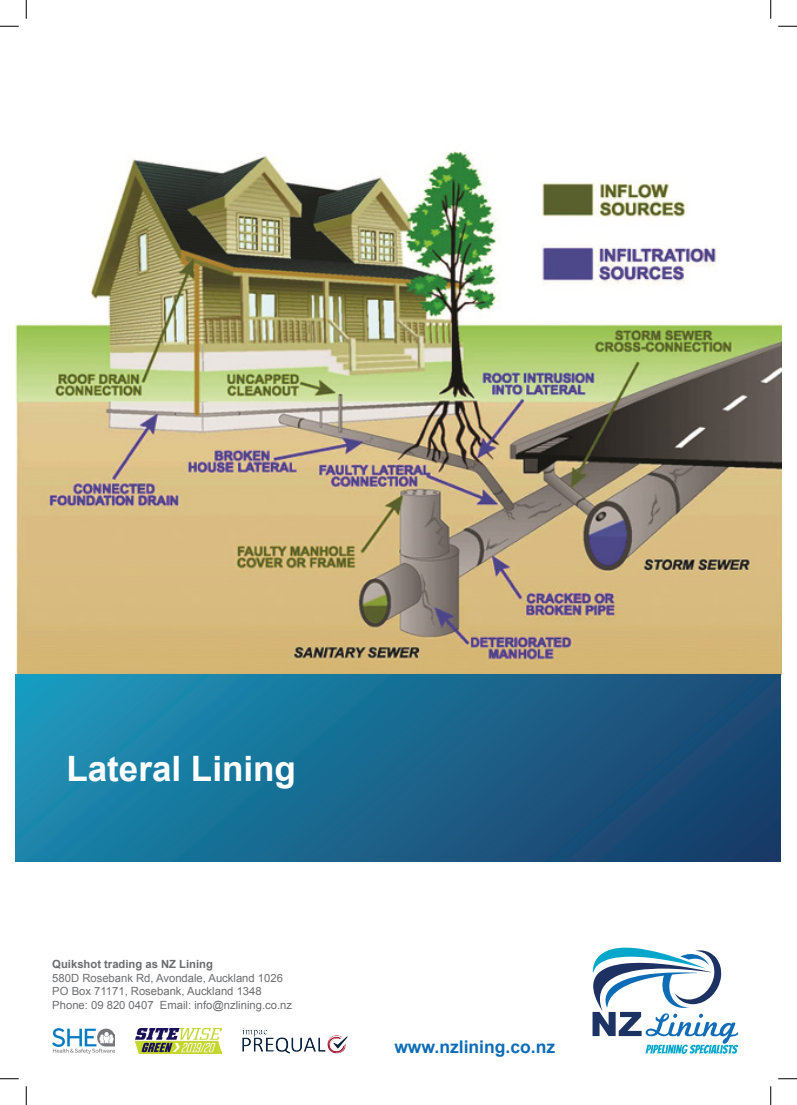
<style>
.page{position:relative;width:797px;height:1105px;background:#fff}
.page>*{position:absolute;margin:0;border:0;box-sizing:border-box;transform-origin:0 0}
.t1{font:700 35px "Arial";color:#fff}
.t2{font:700 17.5px "Arial";color:#0d6cb6}
.t3{font:11.25px/13.5px "Arial";color:#6c6d70}
.t4{font:700 11.25px "Arial";color:#6c6d70}
</style>
<div class="page">
<img style="left:16px;top:151px;width:765px;height:555px">
<div style="left:16px;top:675px;width:764px;height:186px;background:linear-gradient(to right,#1b8fb3,#19406b)"></div>
<img style="left:52px;top:1029px;width:62px;height:25px">
<img style="left:135px;top:1029px;width:86px;height:25px">
<img style="left:242px;top:1027px;width:106px;height:27px">
<svg style="left:592px;top:947px;width:146px;height:107px"></svg>
<svg style="left:0;top:25px;width:19px;height:2px"></svg>
<svg style="left:778px;top:25px;width:19px;height:2px"></svg>
<svg style="left:0;top:1078px;width:19px;height:1px"></svg>
<svg style="left:778px;top:1078px;width:19px;height:1px"></svg>
<svg style="left:25px;top:0;width:2px;height:19px"></svg>
<svg style="left:25px;top:1086px;width:2px;height:19px"></svg>
<svg style="left:770px;top:0;width:1px;height:19px"></svg>
<svg style="left:770px;top:1086px;width:1px;height:19px"></svg>
<h1 class="t1" style="left:66px;top:745px;width:231px">Lateral Lining</h1>
<p class="t4" style="left:52px;top:957px;width:162px">Quikshot trading as NZ Lining</p>
<p class="t3" style="left:52px;top:971px;width:241px">580D Rosebank Rd, Avondale, Auckland 1026<br>PO Box 71171, Rosebank, Auckland 1348<br>Phone: 09 820 0407 Email: info@nzlining.co.nz</p>
<h2 class="t2" style="left:394px;top:1035px;width:162px">www.nzlining.co.nz</h2>
</div>
